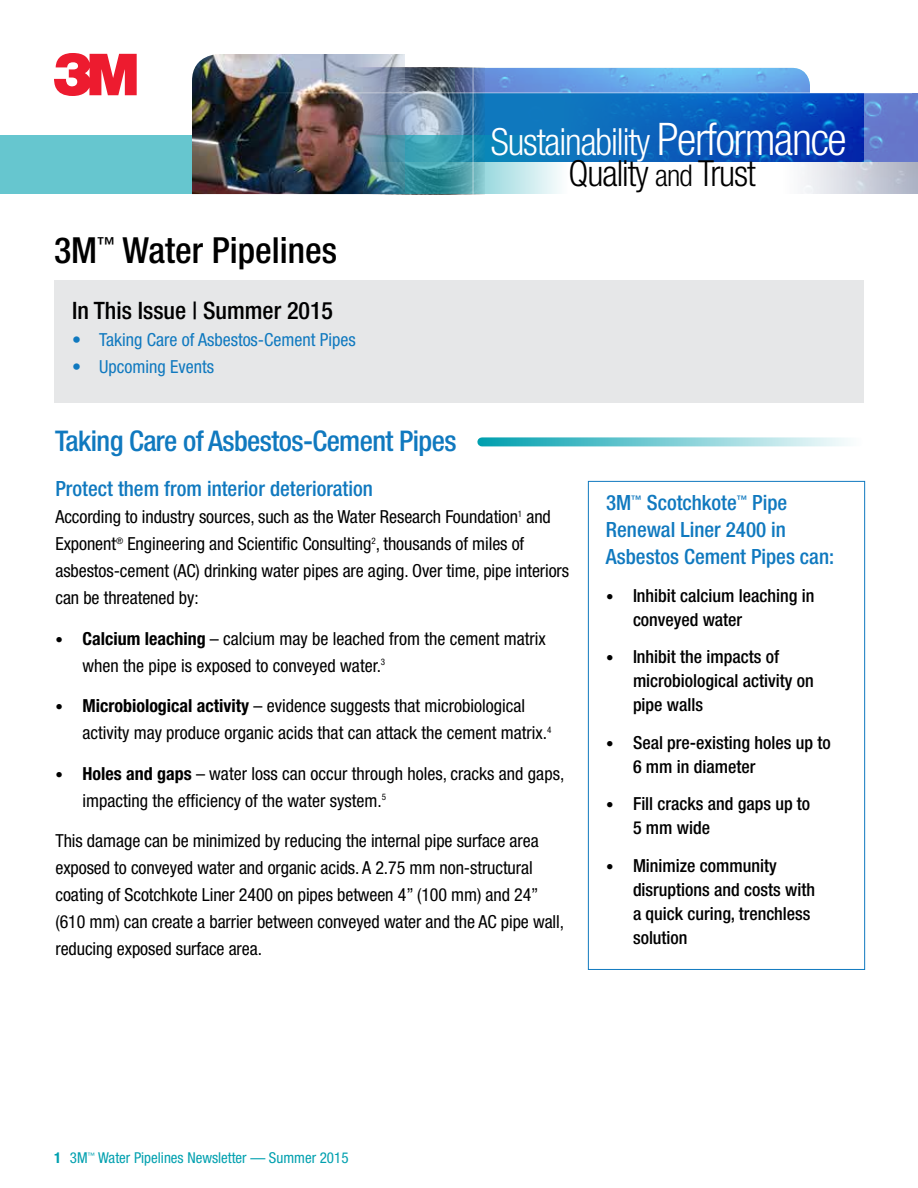
<style>
.page{position:relative;width:918px;height:1188px;background:#fff}
.page>*{position:absolute;margin:0;border:0;box-sizing:border-box;transform-origin:0 0}
.t1{font:300 condensed 37.5px "Helvetica Neue LT Std";letter-spacing:-.03em;color:#fff}
.t2{font:500 condensed 36px "Helvetica Neue LT Std";color:#000}
.t3{font:300 condensed 36px "Helvetica Neue LT Std";letter-spacing:-.03em;color:#000}
.t4{font:500 condensed 28.5px "Helvetica Neue LT Std";letter-spacing:-.02em;color:#1079bf}
.t5{font:500 condensed 24px "Helvetica Neue LT Std";color:#000}
.t6{font:500 condensed 21px/27px "Helvetica Neue LT Std";color:#1079bf}
.t7{font:condensed 18px/27px "Helvetica Neue LT Std";letter-spacing:-.005em;color:#000}
.t8{font:500 condensed 18px/24px "Helvetica Neue LT Std";color:#000}
.t9{font:condensed 18px "Helvetica Neue LT Std";color:#1079bf}
.t10{font:condensed 15px "Helvetica Neue LT Std";color:#00a0af}
.s1{font-size:45px}
.s2{font-size:30px}
.s3{font-size:15px}
.s4{font-weight:700}
.s5{font-weight:400;font-size:15px}
</style>
<div class="page">
<img style="left:487px;top:68px;width:323px;height:25px">
<img style="left:487px;top:94px;width:377px;height:68px">
<img style="left:405px;top:68px;width:80px;height:67px">
<div style="left:54px;top:280px;width:810px;height:123px;background:#e6e7e8"></div>
<svg style="left:54px;top:53px;width:83px;height:43px"></svg>
<svg style="left:0;top:135px;width:716px;height:59px"></svg>
<img style="left:192px;top:54px;width:213px;height:140px">
<hr style="left:473px;top:54px;width:1px;height:151px;background:#fff">
<hr style="left:229px;top:93px;width:683px;height:1px;background:#fff">
<svg style="left:864px;top:93px;width:54px;height:69px;background:#667ccc"></svg>
<svg style="left:482px;top:437px;width:366px;height:9px;background:#81cfd7"></svg>
<div style="left:588px;top:481px;width:277px;height:489px;border:1px solid #1079bf"></div>
<h2 class="t2" style="left:54px;top:229px;width:285px">3M<sup>™</sup> Water Pipelines</h2>
<h3 class="t5" style="left:72px;top:297px;width:263px">In This Issue | Summer 2015</h3>
<p class="t9" style="left:72px;top:330px;width:285px">• Taking Care of Asbestos-Cement Pipes</p>
<p class="t9" style="left:72px;top:357px;width:143px">• Upcoming Events</p>
<h1 class="t1" style="left:491px;top:121px;width:357px">Sustainability <span class="s1">Performance</span></h1>
<h2 class="t3" style="left:569px;top:153px;width:189px">Quality <span class="s2">and</span> Trust</h2>
<h3 class="t4" style="left:55px;top:424px;width:403px">Taking Care of Asbestos-Cement Pipes</h3>
<p class="t6" style="left:55px;top:475px;width:319px">Protect them from interior deterioration</p>
<p class="t7" style="left:55px;top:503px;width:515px">According to industry sources, such as the Water Research Foundation<sup>1</sup> and Exponent<sup>®</sup> Engineering and Scientific Consulting<sup>2</sup>, thousands of miles of asbestos-cement (AC) drinking water pipes are aging. Over time, pipe interiors can be threatened by:</p>
<p class="t7" style="left:82px;top:625px;width:465px;text-indent:-27px"><span class="s3">•</span> <span class="s4">Calcium leaching</span> – calcium may be leached from the cement matrix when the pipe is exposed to conveyed water.<sup>3</sup></p>
<p class="t7" style="left:82px;top:692px;width:471px;text-indent:-27px"><span class="s3">•</span> <span class="s4">Microbiological activity</span> – evidence suggests that microbiological activity may produce organic acids that can attack the cement matrix.<sup>4</sup></p>
<p class="t7" style="left:82px;top:760px;width:483px;text-indent:-27px"><span class="s3">•</span> <span class="s4">Holes and gaps</span> – water loss can occur through holes, cracks and gaps, impacting the efficiency of the water system.<sup>5</sup></p>
<p class="t7" style="left:55px;top:827px;width:510px">This damage can be minimized by reducing the internal pipe surface area exposed to conveyed water and organic acids. A 2.75 mm non-structural coating of Scotchkote Liner 2400 on pipes between 4” (100 mm) and 24” (610 mm) can create a barrier between conveyed water and the AC pipe wall, reducing exposed surface area.</p>
<p class="t6" style="left:606px;top:489px;width:230px">3M<sup>™</sup> Scotchkote<sup>™</sup> Pipe<br>Renewal Liner 2400 in<br>Asbestos Cement Pipes can:</p>
<p class="t8" style="left:633px;top:583px;width:183px;text-indent:-27px"><span class="s5">•</span> Inhibit calcium leaching in conveyed water</p>
<p class="t8" style="left:633px;top:645px;width:182px;text-indent:-27px"><span class="s5">•</span> Inhibit the impacts of microbiological activity on pipe walls</p>
<p class="t8" style="left:633px;top:730px;width:199px;text-indent:-27px"><span class="s5">•</span> Seal pre-existing holes up to<br>6 mm in diameter</p>
<p class="t8" style="left:633px;top:792px;width:179px;text-indent:-27px"><span class="s5">•</span> Fill cracks and gaps up to<br>5 mm wide</p>
<p class="t8" style="left:633px;top:853px;width:184px;text-indent:-27px"><span class="s5">•</span> Minimize community disruptions and costs with a quick curing, trenchless solution</p>
<p class="t10" style="left:54px;top:1149px;width:296px"><span class="s4">1</span> 3M<sup>™</sup> Water Pipelines Newsletter — Summer 2015</p>
</div>
